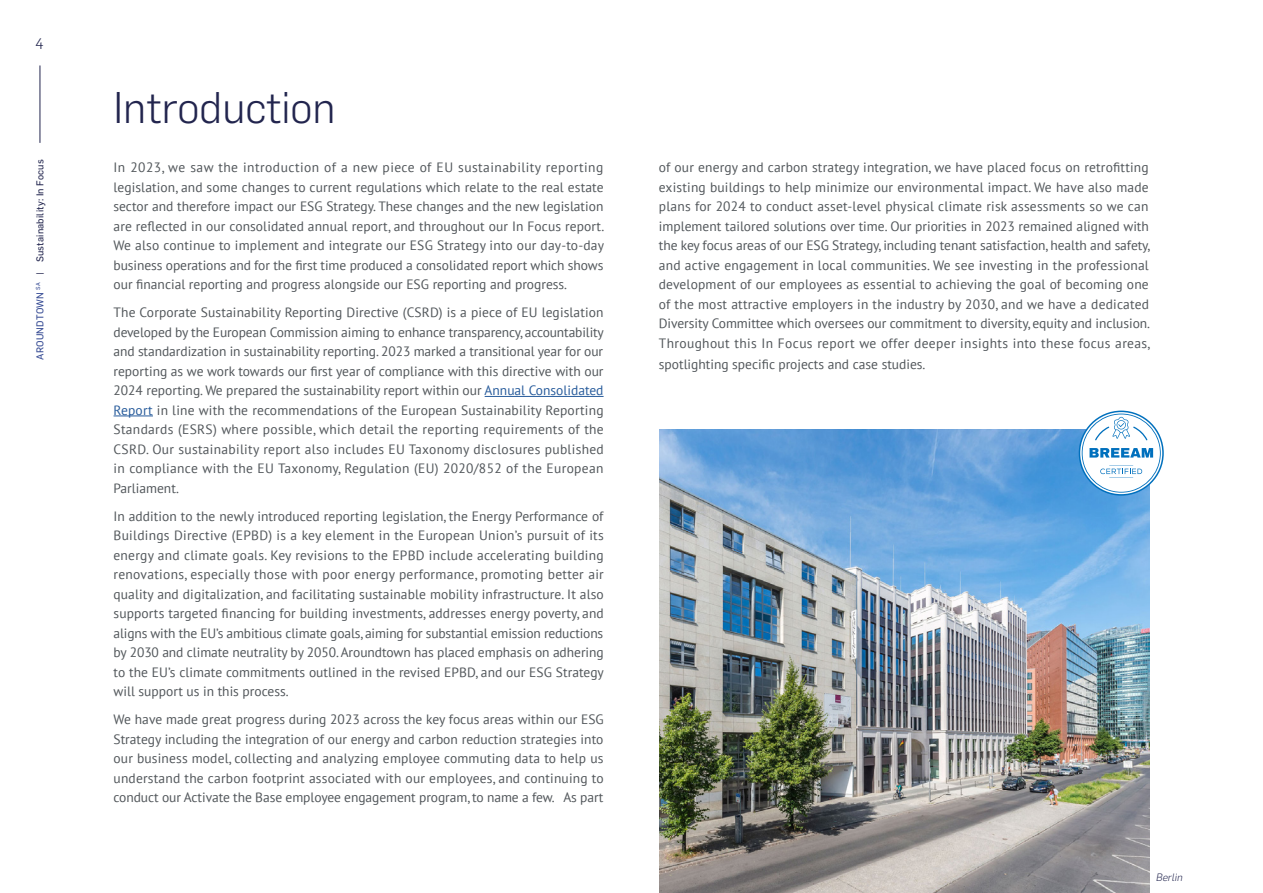
<style>
.page{position:relative;width:1263px;height:893px;background:#fff}
.page>*{position:absolute;margin:0;border:0;box-sizing:border-box;transform-origin:0 0}
.t1{font:300 43.5px "Flama";color:#22254e}
.t2{font:300 15px "Flama";color:#22254e}
.t3{font:13.5px/19.5px "PT Sans";letter-spacing:.005em;color:#51565a;text-align:justify}
.t4{font:italic 300 10.5px "Flama";letter-spacing:.01em;color:#22254e}
.t5{font:9.75px "Flama Basic";letter-spacing:.02em;color:#22254e}
.s1{font-family:"Flama";color:#364b94}
.s2{font-family:"Flama"}
.s3{color:#275b9b}
</style>
<div class="page">
<hr style="left:40px;top:65px;width:1px;height:78px;background:#22254e">
<hr style="left:485px;top:396px;width:119px;height:1px;background:#275b9b">
<hr style="left:114px;top:416px;width:39px;height:1px;background:#275b9b">
<img style="left:660px;top:429px;width:489px;height:464px">
<div style="left:1079px;top:411px;width:85px;height:85px;border:2px solid #0070bd;border-radius:50%"></div>
<svg style="left:1082px;top:414px;width:79px;height:79px"></svg>
<p class="t2" style="left:35px;top:34px;width:10px">4</p>
<p class="t5" style="left:33px;top:360px;width:202px;rotate:-90deg"><span class="s1">AROUNDTOWN</span> <sup>SA</sup> <span class="s2">|</span> Sustainability: In Focus</p>
<h1 class="t1" style="left:114px;top:78px;width:224px">Introduction</h1>
<p class="t3" style="left:114px;top:158px;width:492px">In 2023, we saw the introduction of a new piece of EU sustainability reporting legislation, and some changes to current regulations which relate to the real estate sector and therefore impact our ESG Strategy. These changes and the new legislation are reflected in our consolidated annual report, and throughout our In Focus report.<br>We also continue to implement and integrate our ESG Strategy into our day-to-day business operations and for the first time produced a consolidated report which shows our financial reporting and progress alongside our ESG reporting and progress.</p>
<p class="t3" style="left:114px;top:303px;width:492px">The Corporate Sustainability Reporting Directive (CSRD) is a piece of EU legislation developed by the European Commission aiming to enhance transparency, accountability and standardization in sustainability reporting. 2023 marked a transitional year for our reporting as we work towards our first year of compliance with this directive with our 2024 reporting. We prepared the sustainability report within our <span class="s3">Annual Consolidated Report</span> in line with the recommendations of the European Sustainability Reporting Standards (ESRS) where possible, which detail the reporting requirements of the CSRD. Our sustainability report also includes EU Taxonomy disclosures published in compliance with the EU Taxonomy, Regulation (EU) 2020/852 of the European Parliament.</p>
<p class="t3" style="left:114px;top:506px;width:492px">In addition to the newly introduced reporting legislation, the Energy Performance of Buildings Directive (EPBD) is a key element in the European Union’s pursuit of its energy and climate goals. Key revisions to the EPBD include accelerating building renovations, especially those with poor energy performance, promoting better air quality and digitalization, and facilitating sustainable mobility infrastructure. It also supports targeted financing for building investments, addresses energy poverty, and aligns with the EU’s ambitious climate goals, aiming for substantial emission reductions by 2030 and climate neutrality by 2050. Aroundtown has placed emphasis on adhering to the EU’s climate commitments outlined in the revised EPBD, and our ESG Strategy will support us in this process.</p>
<p class="t3" style="left:114px;top:709px;width:492px">We have made great progress during 2023 across the key focus areas within our ESG Strategy including the integration of our energy and carbon reduction strategies into our business model, collecting and analyzing employee commuting data to help us understand the carbon footprint associated with our employees, and continuing to conduct our Activate the Base employee engagement program, to name a few. As part</p>
<p class="t3" style="left:659px;top:157px;width:493px;text-align:left">of our energy and carbon strategy integration, we have placed focus on retrofitting existing buildings to help minimize our environmental impact. We have also made plans for 2024 to conduct asset-level physical climate risk assessments so we can implement tailored solutions over time. Our priorities in 2023 remained aligned with the key focus areas of our ESG Strategy, including tenant satisfaction, health and safety, and active engagement in local communities. We see investing in the professional development of our employees as essential to achieving the goal of becoming one of the most attractive employers in the industry by 2030, and we have a dedicated Diversity Committee which oversees our commitment to diversity, equity and inclusion.<br>Throughout this In Focus report we offer deeper insights into these focus areas,</p>
<p class="t3" style="left:659px;top:354px;width:268px">spotlighting specific projects and case studies.</p>
<p class="t4" style="left:1156px;top:870px;width:28px">Berlin</p>
</div>
